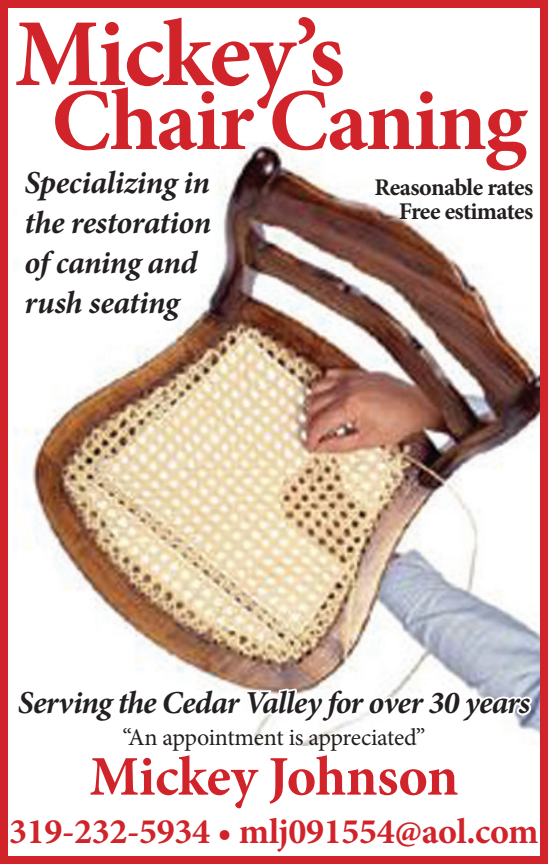
<style>
.page{position:relative;width:548px;height:864px;background:#fff}
.page>*{position:absolute;margin:0;border:0;box-sizing:border-box;transform-origin:0 0}
.t1{font:700 96px "Minion Pro";letter-spacing:-.025em;color:#d1232a}
.t2{font:700 88px "Minion Pro";letter-spacing:-.025em;color:#d1232a}
.t3{font:700 56px "Minion Pro";letter-spacing:-.01em;color:#d1232a}
.t4{font:700 36px "Minion Pro";letter-spacing:-.01em;color:#d1232a}
.t5{font:italic 700 32px/40px "Minion Pro";letter-spacing:-.015em;color:#231f20}
.t6{font:24px "Minion Pro";letter-spacing:-.015em;color:#231f20}
.t7{font:700 24px/24px "Minion Pro";letter-spacing:-.025em;color:#231f20;text-align:right}
</style>
<div class="page">
<img style="left:13px;top:142px;width:525px;height:591px">
<div style="left:0;top:0;width:547px;height:864px;border:8px solid #d1232a"></div>
<svg style="left:14px;top:625px;width:519px;height:121px"></svg>
<h1 class="t1" style="left:15px;top:-13px;width:331px">Mickey’s</h1>
<h2 class="t2" style="left:51px;top:59px;width:477px">Chair Caning</h2>
<p class="t5" style="left:25px;top:162px;width:188px">Specializing in the restoration of caning and rush seating</p>
<p class="t7" style="left:374px;top:175px;width:160px">Reasonable rates<br>Free estimates</p>
<p class="t5" style="left:18px;top:682px;width:513px">Serving the Cedar Valley for over 30 years</p>
<p class="t6" style="left:122px;top:722px;width:304px">“An appointment is appreciated”</p>
<h3 class="t3" style="left:89px;top:737px;width:370px">Mickey Johnson</h3>
<p class="t4" style="left:9px;top:806px;width:530px">319-232-5934 • mlj091554@aol.com</p>
</div>
